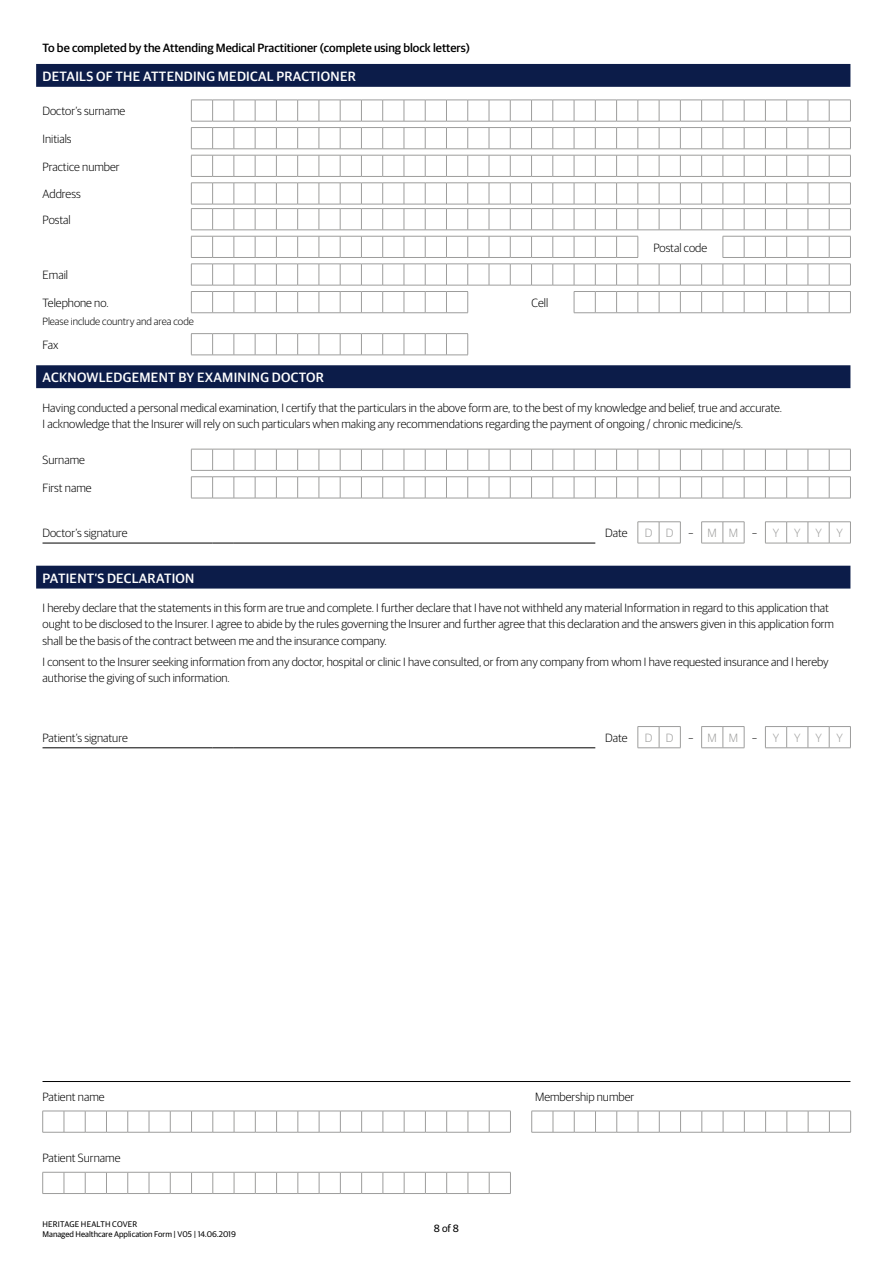
<style>
.page{position:relative;width:893px;height:1263px;background:#fff}
.page>*{position:absolute;margin:0;border:0;box-sizing:border-box;transform-origin:0 0}
.t1{font:500 13.5px "Guardian Sans";letter-spacing:.02em;color:#fff}
.t2{font:300 12px/16.5px "Guardian Sans";color:#000}
.t3{font:500 12px "Guardian Sans";color:#000}
.t4{font:300 12px "Guardian Sans";letter-spacing:1.24em;color:#9d9d9c}
.t5{font:300 10.5px "Guardian Sans";color:#000}
.t6{font:10.5px "Guardian Sans";color:#000}
.t7{font:8.25px/9.9px "Guardian Sans";color:#000}
.s1{color:#000}
</style>
<div class="page">
<hr style="left:43px;top:1081px;width:807px;height:1px;background:#000">
<svg style="left:531px;top:1111px;width:320px;height:22px"></svg>
<svg style="left:42px;top:1111px;width:469px;height:22px"></svg>
<svg style="left:42px;top:1172px;width:469px;height:22px"></svg>
<div style="left:36px;top:64px;width:814px;height:23px;background:#0c1c49"></div>
<div style="left:36px;top:365px;width:814px;height:23px;background:#0c1c49"></div>
<div style="left:36px;top:566px;width:814px;height:22px;background:#0c1c49"></div>
<svg style="left:191px;top:100px;width:660px;height:77px"></svg>
<svg style="left:191px;top:183px;width:660px;height:75px"></svg>
<svg style="left:191px;top:264px;width:660px;height:49px"></svg>
<svg style="left:191px;top:333px;width:277px;height:23px"></svg>
<svg style="left:191px;top:449px;width:660px;height:50px"></svg>
<svg style="left:701px;top:521px;width:44px;height:23px"></svg>
<svg style="left:765px;top:521px;width:86px;height:23px"></svg>
<svg style="left:213px;top:543px;width:21px;height:1px"></svg>
<hr style="left:234px;top:543px;width:361px;height:1px;background:#000">
<svg style="left:638px;top:521px;width:43px;height:23px"></svg>
<hr style="left:43px;top:543px;width:170px;height:1px;background:#000">
<svg style="left:701px;top:726px;width:44px;height:22px"></svg>
<svg style="left:765px;top:726px;width:86px;height:22px"></svg>
<svg style="left:213px;top:747px;width:21px;height:1px"></svg>
<hr style="left:234px;top:747px;width:361px;height:1px;background:#000">
<svg style="left:638px;top:726px;width:43px;height:22px"></svg>
<hr style="left:43px;top:747px;width:170px;height:1px;background:#000">
<p class="t3" style="left:43px;top:39px;width:429px">To be completed by the Attending Medical Practitioner (complete using block letters)</p>
<p class="t1" style="left:43px;top:66px;width:315px">DETAILS OF THE ATTENDING MEDICAL PRACTIONER</p>
<p class="t2" style="left:43px;top:102px;width:84px">Doctor’s surname</p>
<p class="t2" style="left:43px;top:130px;width:31px">Initials</p>
<p class="t2" style="left:43px;top:157px;width:79px">Practice number</p>
<p class="t2" style="left:43px;top:180px;width:40px;line-height:25.8px">Address<br>Postal</p>
<p class="t2" style="left:653px;top:238px;width:55px">Postal code</p>
<p class="t2" style="left:43px;top:266px;width:27px">Email</p>
<p class="t2" style="left:43px;top:294px;width:68px">Telephone no.</p>
<p class="t2" style="left:531px;top:294px;width:18px">Cell</p>
<p class="t5" style="left:43px;top:314px;width:153px">Please include country and area code</p>
<p class="t2" style="left:43px;top:336px;width:18px">Fax</p>
<p class="t1" style="left:43px;top:368px;width:283px">ACKNOWLEDGEMENT BY EXAMINING DOCTOR</p>
<p class="t2" style="left:43px;top:398px;width:741px">Having conducted a personal medical examination, I certify that the particulars in the above form are, to the best of my knowledge and belief, true and accurate.<br>I acknowledge that the Insurer will rely on such particulars when making any recommendations regarding the payment of ongoing / chronic medicine/s.</p>
<p class="t2" style="left:43px;top:451px;width:44px">Surname</p>
<p class="t2" style="left:43px;top:479px;width:51px">First name</p>
<p class="t2" style="left:43px;top:524px;width:86px">Doctor’s signature</p>
<p class="t2" style="left:605px;top:524px;width:24px">Date</p>
<p class="t4" style="left:645px;top:525px;width:114px">DD<span class="s1">–</span>MM<span class="s1">–</span></p>
<p class="t4" style="left:773px;top:525px;width:72px">YYYY</p>
<p class="t1" style="left:43px;top:568px;width:153px">PATIENT’S DECLARATION</p>
<p class="t2" style="left:43px;top:599px;width:793px">I hereby declare that the statements in this form are true and complete. I further declare that I have not withheld any material Information in regard to this application that ought to be disclosed to the Insurer. I agree to abide by the rules governing the Insurer and further agree that this declaration and the answers given in this application form shall be the basis of the contract between me and the insurance company.</p>
<p class="t2" style="left:43px;top:652px;width:788px">I consent to the Insurer seeking information from any doctor, hospital or clinic I have consulted, or from any company from whom I have requested insurance and I hereby authorise the giving of such information.</p>
<p class="t2" style="left:43px;top:729px;width:87px">Patient’s signature</p>
<p class="t2" style="left:605px;top:729px;width:24px">Date</p>
<p class="t4" style="left:645px;top:729px;width:114px">DD<span class="s1">–</span>MM<span class="s1">–</span></p>
<p class="t4" style="left:773px;top:729px;width:72px">YYYY</p>
<p class="t2" style="left:43px;top:1088px;width:64px">Patient name</p>
<p class="t2" style="left:535px;top:1088px;width:101px">Membership number</p>
<p class="t2" style="left:43px;top:1149px;width:79px">Patient Surname</p>
<p class="t7" style="left:43px;top:1218px;width:195px">HERITAGE HEALTH COVER<br>Managed Healthcare Application Form | V05 | 14.06.2019</p>
<p class="t6" style="left:434px;top:1220px;width:27px">8 of 8</p>
</div>
